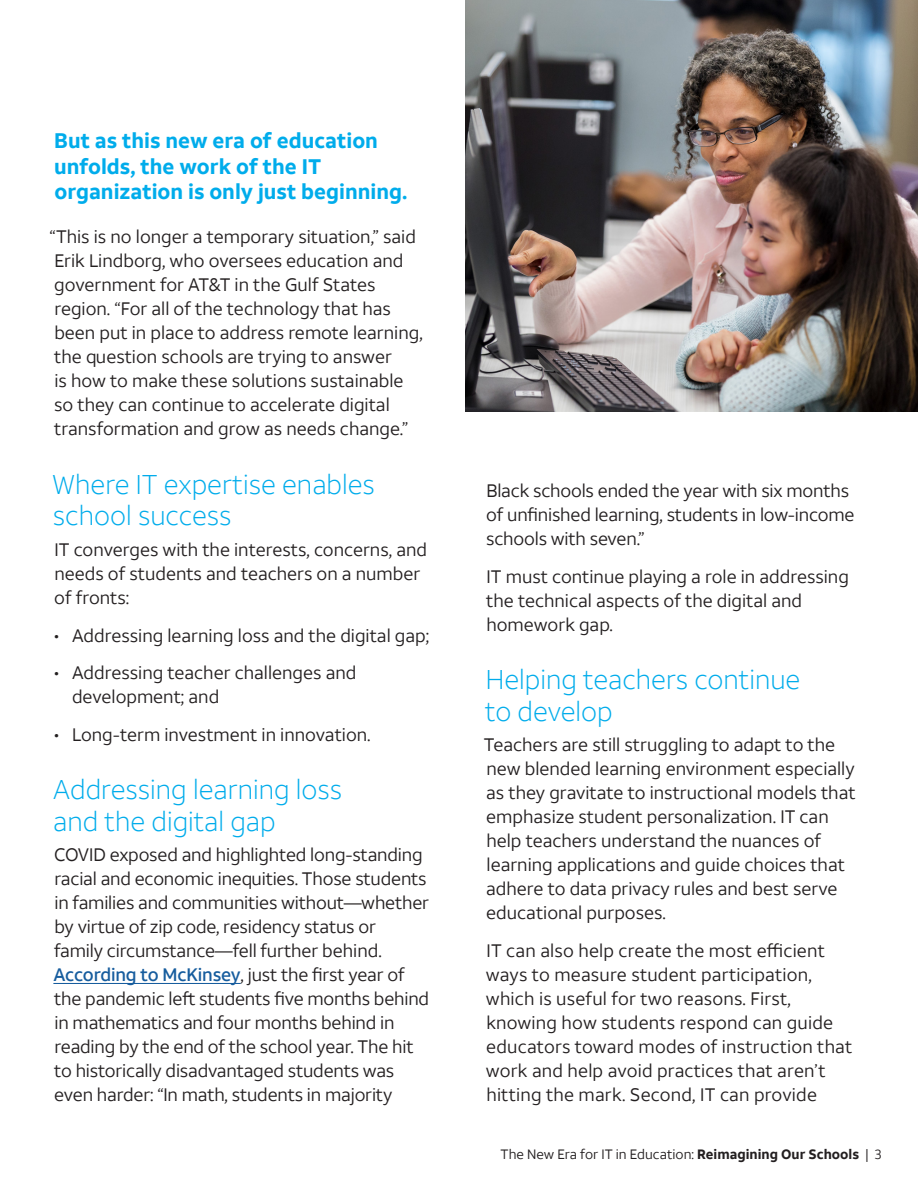
<style>
.page{position:relative;width:918px;height:1188px;background:#fff}
.page>*{position:absolute;margin:0;border:0;box-sizing:border-box;transform-origin:0 0}
.Paragraph_headers{font:300 27px/31.5px "ATT Aleck Sans";color:#00aceb}
.Callout_1{font:700 21px/25.5px "ATT Aleck Sans";color:#00aceb}
.Body_copy{font:18px/24px "ATT Aleck Sans";color:#231f20}
.Bullets{font:18px/24px "ATT Aleck Sans";color:#231f20}
.t1{font:13.5px "ATT Aleck Sans";color:#231f20}
.s1{font-weight:500;color:#175d9e}
.s2{font-weight:700}
</style>
<div class="page">
<img style="left:465px;top:0;width:453px;height:412px">
<hr style="left:53px;top:983px;width:188px;height:1px;background:#175d9e">
<p class="Callout_1" style="left:54px;top:128px;width:355px">But as this new era of education unfolds, the work of the IT organization is only just beginning.</p>
<p class="Body_copy" style="left:49px;top:225px;width:375px">“This is no longer a temporary situation,” said Erik Lindborg, who oversees education and government for AT&amp;T in the Gulf States region. “For all of the technology that has been put in place to address remote learning, the question schools are trying to answer<br>is how to make these solutions sustainable<br>so they can continue to accelerate digital transformation and grow as needs change.”</p>
<p class="Paragraph_headers" style="left:52px;top:469px;width:324px">Where IT expertise enables school success</p>
<p class="Body_copy" style="left:54px;top:538px;width:374px">IT converges with the interests, concerns, and needs of students and teachers on a number of fronts:</p>
<p class="Bullets" style="left:54px;top:623px;width:377px">• Addressing learning loss and the digital gap;</p>
<p class="Bullets" style="left:72px;top:661px;width:286px;text-indent:-18px">• Addressing teacher challenges and development; and</p>
<p class="Bullets" style="left:54px;top:722px;width:318px">• Long-term investment in innovation.</p>
<p class="Paragraph_headers" style="left:53px;top:774px;width:291px">Addressing learning loss and the digital gap</p>
<p class="Body_copy" style="left:53px;top:843px;width:377px">COVID exposed and highlighted long-standing racial and economic inequities. Those students in families and communities without—whether by virtue of zip code, residency status or<br>family circumstance—fell further behind.<br><span class="s1">According to McKinsey</span>, just the first year of the pandemic left students five months behind in mathematics and four months behind in reading by the end of the school year. The hit to historically disadvantaged students was even harder: “In math, students in majority</p>
<p class="Body_copy" style="left:486px;top:479px;width:370px">Black schools ended the year with six months of unfinished learning, students in low-income schools with seven.”</p>
<p class="Body_copy" style="left:486px;top:564px;width:364px">IT must continue playing a role in addressing the technical aspects of the digital and homework gap.</p>
<p class="Paragraph_headers" style="left:485px;top:664px;width:317px">Helping teachers continue to develop</p>
<p class="Body_copy" style="left:484px;top:733px;width:373px">Teachers are still struggling to adapt to the new blended learning environment especially as they gravitate to instructional models that emphasize student personalization. IT can help teachers understand the nuances of learning applications and guide choices that adhere to data privacy rules and best serve educational purposes.</p>
<p class="Body_copy" style="left:486px;top:939px;width:368px">IT can also help create the most efficient ways to measure student participation, which is useful for two reasons. First, knowing how students respond can guide educators toward modes of instruction that work and help avoid practices that aren’t hitting the mark. Second, IT can provide</p>
<p class="t1" style="left:501px;top:1146px;width:382px">The New Era for IT in Education: <span class="s2">Reimagining Our Schools</span> | 3</p>
</div>
